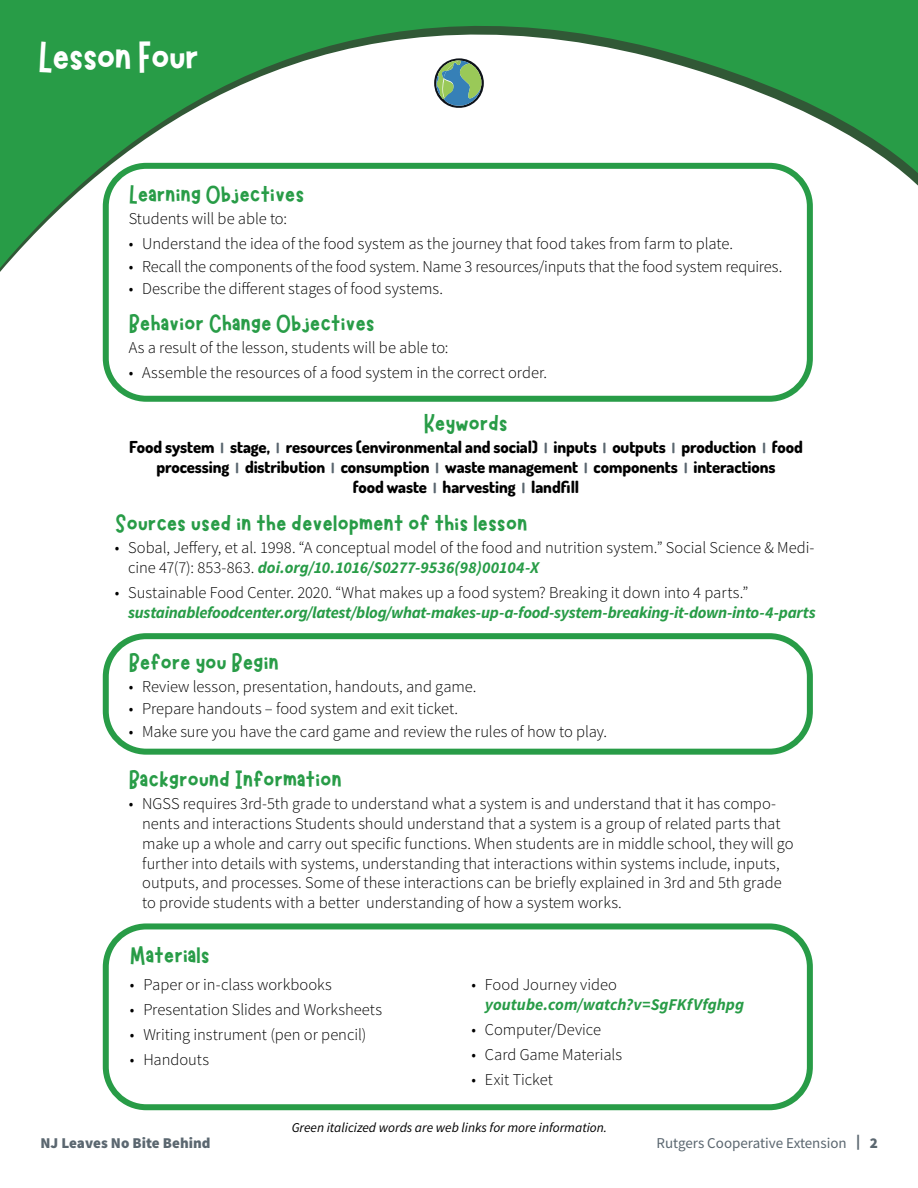
<style>
.page{position:relative;width:918px;height:1188px;background:#fff}
.page>*{position:absolute;margin:0;border:0;box-sizing:border-box;transform-origin:0 0}
.t1{font:45px "Marykate";letter-spacing:-.03em;color:#fff}
.t2{font:27px "Marykate";letter-spacing:-.01em;color:#289c47}
.t3{font:300 16.5px/19.8px "Source Sans Pro";letter-spacing:-.005em;color:#000}
.t4{font:16.5px/19.8px "Dosis";letter-spacing:-.005em;color:#000;text-align:center}
.t5{font:italic 700 16.5px "Source Sans Pro";letter-spacing:-.02em;color:#289c47}
.t6{font:italic 700 16.5px "Source Sans Pro";color:#289c47}
.t7{font:15px "Source Sans Pro";color:#5b6770}
.t8{font:900 15px "Source Sans Pro";color:#5b6770}
.t9{font:italic 13.5px "Source Sans Pro";color:#000}
.s1{font-size:13.5px;color:#5b6770}
.s2{font-weight:700;font-style:italic;color:#289c47}
.s3{font-weight:900}
</style>
<div class="page">
<div style="left:103px;top:633px;width:710px;height:122px;border:6px solid #289c47;border-radius:40px"></div>
<svg style="left:0;top:0;width:918px;height:402px"></svg>
<div style="left:103px;top:923px;width:710px;height:187px;border:6px solid #289c47;border-radius:40px"></div>
<h1 class="t1" style="left:38px;top:40px;width:163px">Lesson Four</h1>
<h2 class="t2" style="left:129px;top:185px;width:177px">Learning Objectives</h2>
<p class="t3" style="left:129px;top:209px;width:160px">Students will be able to:</p>
<p class="t3" style="left:129px;top:234px;width:606px">• Understand the idea of the food system as the journey that food takes from farm to plate.</p>
<p class="t3" style="left:129px;top:256px;width:655px">• Recall the components of the food system. Name 3 resources/inputs that the food system requires.</p>
<p class="t3" style="left:129px;top:279px;width:316px">• Describe the different stages of food systems.</p>
<h2 class="t2" style="left:129px;top:314px;width:248px">Behavior Change Objectives</h2>
<p class="t3" style="left:129px;top:338px;width:321px">As a result of the lesson, students will be able to:</p>
<p class="t3" style="left:129px;top:363px;width:420px">• Assemble the resources of a food system in the correct order.</p>
<h2 class="t2" style="left:424px;top:414px;width:86px">Keywords</h2>
<p class="t4" style="left:129px;top:436px;width:675px">Food system <span class="s1">|</span> stage, <span class="s1">|</span> resources (environmental and social) <span class="s1">|</span> inputs <span class="s1">|</span> outputs <span class="s1">|</span> production <span class="s1">|</span> food processing <span class="s1">|</span> distribution <span class="s1">|</span> consumption <span class="s1">|</span> waste management <span class="s1">|</span> components <span class="s1">|</span> interactions<br>food waste <span class="s1">|</span> harvesting <span class="s1">|</span> landfill</p>
<h2 class="t2" style="left:115px;top:513px;width:414px">Sources used in the development of this lesson</h2>
<p class="t3" style="left:128px;top:538px;width:688px;text-indent:-13px">• Sobal, Jeffery, et al. 1998. “A conceptual model of the food and nutrition system.” Social Science &amp; Medi&shy;cine 47(7): 853-863. <span class="s2">doi.org/10.1016/S0277-9536(98)00104-X</span></p>
<p class="t3" style="left:115px;top:583px;width:635px">• Sustainable Food Center. 2020. “What makes up a food system? Breaking it down into 4 parts.”</p>
<p class="t5" style="left:128px;top:601px;width:689px">sustainablefoodcenter.org/latest/blog/what-makes-up-a-food-system-breaking-it-down-into-4-parts</p>
<h2 class="t2" style="left:129px;top:652px;width:152px">Before you Begin</h2>
<p class="t3" style="left:129px;top:676px;width:349px">• Review lesson, presentation, handouts, and game.</p>
<p class="t3" style="left:129px;top:699px;width:331px">• Prepare handouts – food system and exit ticket.</p>
<p class="t3" style="left:129px;top:721px;width:480px">• Make sure you have the card game and review the rules of how to play.</p>
<h2 class="t2" style="left:129px;top:770px;width:215px">Background Information</h2>
<p class="t3" style="left:142px;top:794px;width:653px;text-indent:-13px">• NGSS requires 3rd-5th grade to understand what a system is and understand that it has compo&shy;nents and interactions Students should understand that a system is a group of related parts that make up a whole and carry out specific functions. When students are in middle school, they will go further into details with systems, understanding that interactions within systems include, inputs, outputs, and processes. Some of these interactions can be briefly explained in 3rd and 5th grade to provide students with a better understanding of how a system works.</p>
<h2 class="t2" style="left:130px;top:945px;width:82px">Materials</h2>
<p class="t3" style="left:130px;top:975px;width:203px">• Paper or in-class workbooks</p>
<p class="t3" style="left:130px;top:1000px;width:254px">• Presentation Slides and Worksheets</p>
<p class="t3" style="left:130px;top:1025px;width:238px">• Writing instrument (pen or pencil)</p>
<p class="t3" style="left:130px;top:1050px;width:81px">• Handouts</p>
<p class="t3" style="left:472px;top:975px;width:147px">• Food Journey video</p>
<p class="t6" style="left:485px;top:993px;width:261px">youtube.com/watch?v=SgFKfVfghpg</p>
<p class="t3" style="left:472px;top:1020px;width:131px">• Computer/Device</p>
<p class="t3" style="left:472px;top:1045px;width:152px">• Card Game Materials</p>
<p class="t3" style="left:472px;top:1070px;width:83px">• Exit Ticket</p>
<p class="t8" style="left:40px;top:1133px;width:172px">NJ Leaves No Bite Behind</p>
<p class="t9" style="left:292px;top:1119px;width:317px">Green italicized words are web links for more information.</p>
<p class="t7" style="left:656px;top:1133px;width:223px">Rutgers Cooperative Extension <span class="s3">| 2</span></p>
</div>
